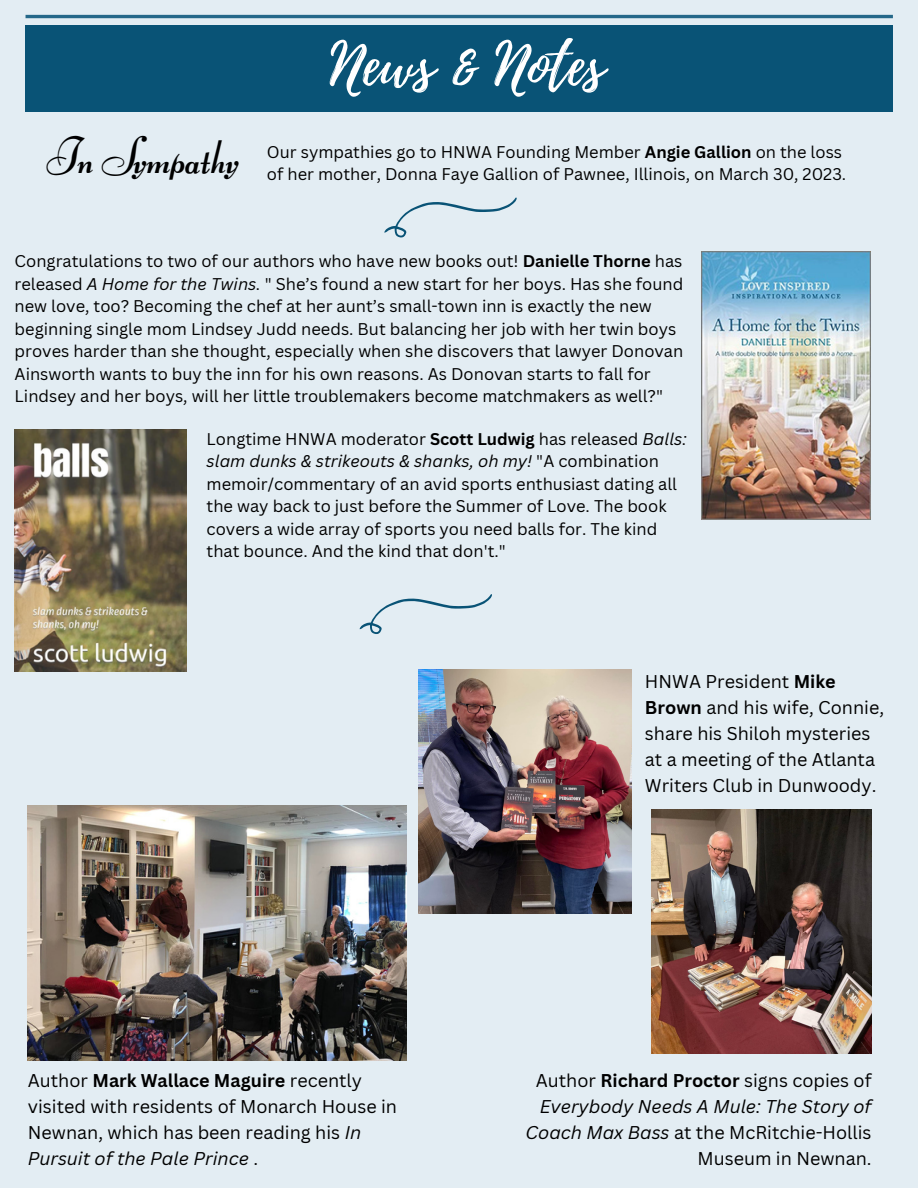
<style>
.page{position:relative;width:918px;height:1188px;background:#e3edf3}
.page>*{position:absolute;margin:0;border:0;box-sizing:border-box;transform-origin:0 0}
.t1{font:57.6px "Playlist Script";color:#fff}
.t2{font:47.55px "Lucien Schoenschriftv CAT";color:#000}
.t3{font:800 42.45px "Poppins";color:#fff}
.t4{font:18px/25.8px "Canva Sans";color:#000}
.t5{font:16.5px/22.5px "Canva Sans";color:#000}
.s1{font-weight:700}
.s2{font-style:italic}
</style>
<div class="page">
<div style="left:26px;top:25px;width:866px;height:87px;background:#095376"></div>
<svg style="left:384px;top:197px;width:133px;height:41px"></svg>
<img style="left:701px;top:252px;width:170px;height:268px">
<img style="left:15px;top:429px;width:172px;height:242px">
<svg style="left:360px;top:594px;width:132px;height:40px"></svg>
<img style="left:652px;top:810px;width:219px;height:244px">
<img style="left:418px;top:670px;width:213px;height:243px">
<img style="left:28px;top:806px;width:379px;height:254px">
<h2 class="t2" style="left:46px;top:138px;width:194px">In Sympathy</h2>
<h1 class="t1" style="left:330px;top:24px;width:276px">News &amp; Notes</h1>
<h3 class="t3" style="left:277px;top:56px;width:207px">Calendar</h3>
<p class="t5" style="left:267px;top:140px;width:577px">Our sympathies go to HNWA Founding Member <span class="s1">Angie Gallion</span> on the loss</p>
<p class="t5" style="left:267px;top:163px;width:581px">of her mother, Donna Faye Gallion of Pawnee, Illinois, on March 30, 2023.</p>
<p class="t5" style="left:15px;top:249px;width:670px">Congratulations to two of our authors who have new books out! <span class="s1">Danielle Thorne</span> has released <span class="s2">A Home for the Twins.</span> " She’s found a new start for her boys. Has she found new love, too? Becoming the chef at her aunt’s small-town inn is exactly the new beginning single mom Lindsey Judd needs. But balancing her job with her twin boys proves harder than she thought, especially when she discovers that lawyer Donovan Ainsworth wants to buy the inn for his own reasons. As Donovan starts to fall for Lindsey and her boys, will her little troublemakers become matchmakers as well?"</p>
<p class="t5" style="left:207px;top:427px;width:482px">Longtime HNWA moderator <span class="s1">Scott Ludwig</span> has released <span class="s2">Balls: slam dunks &amp; strikeouts &amp; shanks, oh my!</span> "A combination memoir/commentary of an avid sports enthusiast dating all the way back to just before the Summer of Love. The book covers a wide array of sports you need balls for. The kind that bounce. And the kind that don't."</p>
<p class="t4" style="left:645px;top:668px;width:241px">HNWA President <span class="s1">Mike<br>Brown</span> and his wife, Connie, share his Shiloh mysteries at a meeting of the Atlanta<br>Writers Club in Dunwoody.</p>
<p class="t4" style="left:28px;top:1067px;width:371px">Author <span class="s1">Mark Wallace Maguire</span> recently visited with residents of Monarch House in Newnan, which has been reading his <span class="s2">In Pursuit of the Pale Prince</span> .</p>
<p class="t4" style="left:526px;top:1067px;width:348px;text-align:right">Author <span class="s1">Richard Proctor</span> signs copies of<br><span class="s2">Everybody Needs A Mule: The Story of<br>Coach Max Bass</span> at the McRitchie-Hollis<br>Museum in Newnan.</p>
</div>
